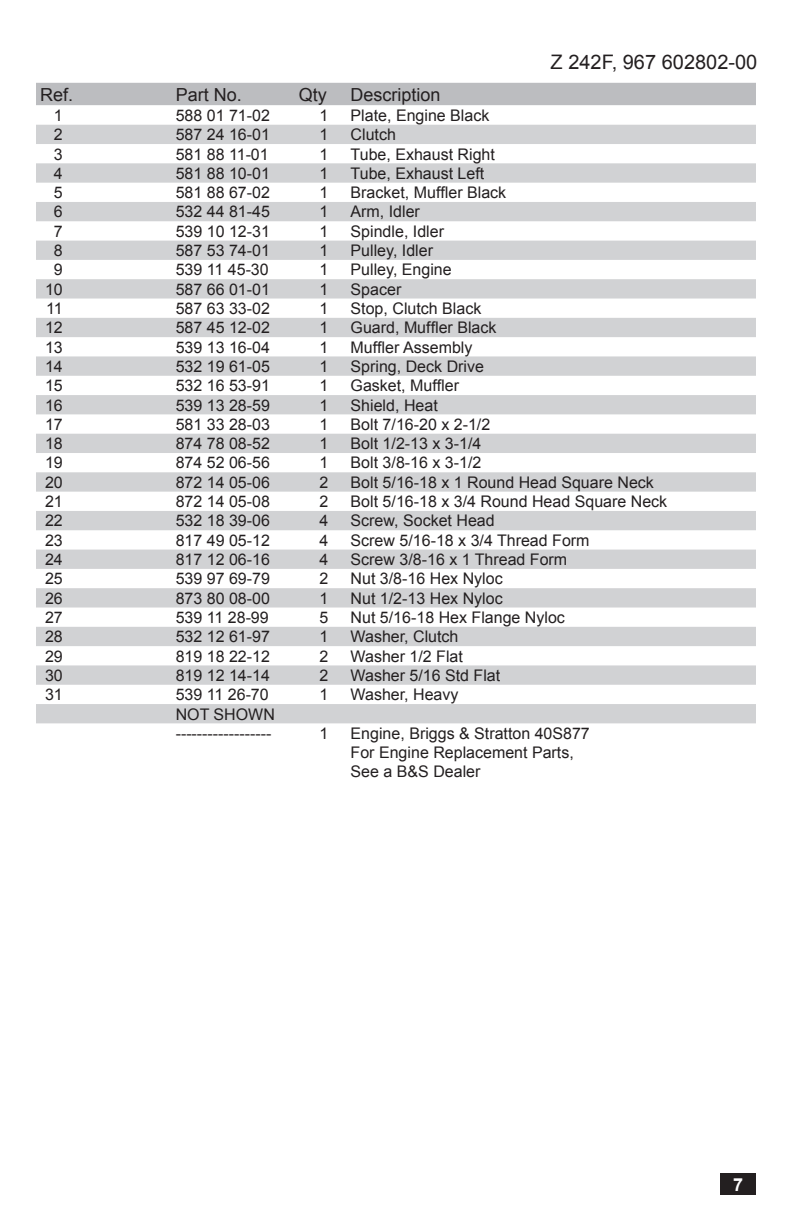
<style>
.page{position:relative;width:792px;height:1224px;background:#fff}
.page>*{position:absolute;margin:0;border:0;box-sizing:border-box;transform-origin:0 0}
.t1{font:20px "Arial";color:#231f20}
.Part_Head{font:18px "Arial";color:#231f20}
.t2{font:700 18px "Arial";color:#fff}
.PARTS{font:16px/19.2px "Arial";color:#231f20}
</style>
<div class="page">
<div style="left:721px;top:1174px;width:35px;height:21px;background:#231f20"></div>
<div style="left:36px;top:83px;width:720px;height:22px;background:#bcbdc0"></div>
<svg style="left:36px;top:105px;width:720px;height:619px"></svg>
<svg style="left:36px;top:125px;width:720px;height:598px"></svg>
<p class="t1" style="left:551px;top:48px;width:208px">Z 242F, 967 602802-00</p>
<p class="Part_Head" style="left:40px;top:83px;width:35px">Ref.</p>
<p class="Part_Head" style="left:176px;top:83px;width:68px">Part No.</p>
<p class="Part_Head" style="left:299px;top:83px;width:30px">Qty</p>
<p class="Part_Head" style="left:351px;top:83px;width:92px">Description</p>
<p class="PARTS" style="left:54px;top:106px;width:10px">1</p>
<p class="PARTS" style="left:176px;top:106px;width:96px">588 01 71-02</p>
<p class="PARTS" style="left:319px;top:106px;width:10px">1</p>
<p class="PARTS" style="left:351px;top:106px;width:140px">Plate, Engine Black</p>
<p class="PARTS" style="left:54px;top:125px;width:10px">2</p>
<p class="PARTS" style="left:176px;top:125px;width:96px">587 24 16-01</p>
<p class="PARTS" style="left:319px;top:125px;width:10px">1</p>
<p class="PARTS" style="left:351px;top:125px;width:47px">Clutch</p>
<p class="PARTS" style="left:54px;top:144px;width:10px">3</p>
<p class="PARTS" style="left:176px;top:144px;width:95px">581 88 11-01</p>
<p class="PARTS" style="left:319px;top:144px;width:10px">1</p>
<p class="PARTS" style="left:351px;top:144px;width:146px">Tube, Exhaust Right</p>
<p class="PARTS" style="left:54px;top:164px;width:10px">4</p>
<p class="PARTS" style="left:176px;top:164px;width:96px">581 88 10-01</p>
<p class="PARTS" style="left:319px;top:164px;width:10px">1</p>
<p class="PARTS" style="left:351px;top:164px;width:135px">Tube, Exhaust Left</p>
<p class="PARTS" style="left:54px;top:183px;width:10px">5</p>
<p class="PARTS" style="left:176px;top:183px;width:96px">581 88 67-02</p>
<p class="PARTS" style="left:319px;top:183px;width:10px">1</p>
<p class="PARTS" style="left:351px;top:183px;width:157px">Bracket, Muffler Black</p>
<p class="PARTS" style="left:54px;top:202px;width:10px">6</p>
<p class="PARTS" style="left:176px;top:202px;width:96px">532 44 81-45</p>
<p class="PARTS" style="left:319px;top:202px;width:10px">1</p>
<p class="PARTS" style="left:351px;top:202px;width:71px">Arm, Idler</p>
<p class="PARTS" style="left:54px;top:222px;width:10px">7</p>
<p class="PARTS" style="left:176px;top:222px;width:96px">539 10 12-31</p>
<p class="PARTS" style="left:319px;top:222px;width:10px">1</p>
<p class="PARTS" style="left:351px;top:222px;width:95px">Spindle, Idler</p>
<p class="PARTS" style="left:54px;top:241px;width:10px">8</p>
<p class="PARTS" style="left:176px;top:241px;width:96px">587 53 74-01</p>
<p class="PARTS" style="left:319px;top:241px;width:10px">1</p>
<p class="PARTS" style="left:351px;top:241px;width:84px">Pulley, Idler</p>
<p class="PARTS" style="left:54px;top:260px;width:10px">9</p>
<p class="PARTS" style="left:176px;top:260px;width:95px">539 11 45-30</p>
<p class="PARTS" style="left:319px;top:260px;width:10px">1</p>
<p class="PARTS" style="left:351px;top:260px;width:103px">Pulley, Engine</p>
<p class="PARTS" style="left:45px;top:280px;width:19px">10</p>
<p class="PARTS" style="left:176px;top:280px;width:96px">587 66 01-01</p>
<p class="PARTS" style="left:319px;top:280px;width:10px">1</p>
<p class="PARTS" style="left:351px;top:280px;width:52px">Spacer</p>
<p class="PARTS" style="left:46px;top:299px;width:18px">11</p>
<p class="PARTS" style="left:176px;top:299px;width:96px">587 63 33-02</p>
<p class="PARTS" style="left:319px;top:299px;width:10px">1</p>
<p class="PARTS" style="left:351px;top:299px;width:132px">Stop, Clutch Black</p>
<p class="PARTS" style="left:45px;top:318px;width:19px">12</p>
<p class="PARTS" style="left:176px;top:318px;width:96px">587 45 12-02</p>
<p class="PARTS" style="left:319px;top:318px;width:10px">1</p>
<p class="PARTS" style="left:351px;top:318px;width:147px">Guard, Muffler Black</p>
<p class="PARTS" style="left:45px;top:338px;width:19px">13</p>
<p class="PARTS" style="left:176px;top:338px;width:96px">539 13 16-04</p>
<p class="PARTS" style="left:319px;top:338px;width:10px">1</p>
<p class="PARTS" style="left:351px;top:338px;width:123px">Muffler Assembly</p>
<p class="PARTS" style="left:45px;top:357px;width:19px">14</p>
<p class="PARTS" style="left:176px;top:357px;width:96px">532 19 61-05</p>
<p class="PARTS" style="left:319px;top:357px;width:10px">1</p>
<p class="PARTS" style="left:351px;top:357px;width:135px">Spring, Deck Drive</p>
<p class="PARTS" style="left:45px;top:376px;width:19px">15</p>
<p class="PARTS" style="left:176px;top:376px;width:96px">532 16 53-91</p>
<p class="PARTS" style="left:319px;top:376px;width:10px">1</p>
<p class="PARTS" style="left:351px;top:376px;width:110px">Gasket, Muffler</p>
<p class="PARTS" style="left:45px;top:396px;width:19px">16</p>
<p class="PARTS" style="left:176px;top:396px;width:96px">539 13 28-59</p>
<p class="PARTS" style="left:319px;top:396px;width:10px">1</p>
<p class="PARTS" style="left:351px;top:396px;width:89px">Shield, Heat</p>
<p class="PARTS" style="left:45px;top:415px;width:19px">17</p>
<p class="PARTS" style="left:176px;top:415px;width:96px">581 33 28-03</p>
<p class="PARTS" style="left:319px;top:415px;width:10px">1</p>
<p class="PARTS" style="left:351px;top:415px;width:141px">Bolt 7/16-20 x 2-1/2</p>
<p class="PARTS" style="left:45px;top:434px;width:19px">18</p>
<p class="PARTS" style="left:176px;top:434px;width:96px">874 78 08-52</p>
<p class="PARTS" style="left:319px;top:434px;width:10px">1</p>
<p class="PARTS" style="left:351px;top:434px;width:132px">Bolt 1/2-13 x 3-1/4</p>
<p class="PARTS" style="left:45px;top:453px;width:19px">19</p>
<p class="PARTS" style="left:176px;top:453px;width:96px">874 52 06-56</p>
<p class="PARTS" style="left:319px;top:453px;width:10px">1</p>
<p class="PARTS" style="left:351px;top:453px;width:132px">Bolt 3/8-16 x 3-1/2</p>
<p class="PARTS" style="left:45px;top:473px;width:19px">20</p>
<p class="PARTS" style="left:176px;top:473px;width:96px">872 14 05-06</p>
<p class="PARTS" style="left:319px;top:473px;width:10px">2</p>
<p class="PARTS" style="left:351px;top:473px;width:305px">Bolt 5/16-18 x 1 Round Head Square Neck</p>
<p class="PARTS" style="left:45px;top:492px;width:19px">21</p>
<p class="PARTS" style="left:176px;top:492px;width:96px">872 14 05-08</p>
<p class="PARTS" style="left:319px;top:492px;width:10px">2</p>
<p class="PARTS" style="left:351px;top:492px;width:318px">Bolt 5/16-18 x 3/4 Round Head Square Neck</p>
<p class="PARTS" style="left:45px;top:511px;width:19px">22</p>
<p class="PARTS" style="left:176px;top:511px;width:96px">532 18 39-06</p>
<p class="PARTS" style="left:319px;top:511px;width:10px">4</p>
<p class="PARTS" style="left:351px;top:511px;width:146px">Screw, Socket Head</p>
<p class="PARTS" style="left:45px;top:531px;width:19px">23</p>
<p class="PARTS" style="left:176px;top:531px;width:96px">817 49 05-12</p>
<p class="PARTS" style="left:319px;top:531px;width:10px">4</p>
<p class="PARTS" style="left:351px;top:531px;width:240px">Screw 5/16-18 x 3/4 Thread Form</p>
<p class="PARTS" style="left:45px;top:550px;width:19px">24</p>
<p class="PARTS" style="left:176px;top:550px;width:96px">817 12 06-16</p>
<p class="PARTS" style="left:319px;top:550px;width:10px">4</p>
<p class="PARTS" style="left:351px;top:550px;width:218px">Screw 3/8-16 x 1 Thread Form</p>
<p class="PARTS" style="left:45px;top:569px;width:19px">25</p>
<p class="PARTS" style="left:176px;top:569px;width:96px">539 97 69-79</p>
<p class="PARTS" style="left:319px;top:569px;width:10px">2</p>
<p class="PARTS" style="left:351px;top:569px;width:154px">Nut 3/8-16 Hex Nyloc</p>
<p class="PARTS" style="left:45px;top:589px;width:19px">26</p>
<p class="PARTS" style="left:176px;top:589px;width:96px">873 80 08-00</p>
<p class="PARTS" style="left:319px;top:589px;width:10px">1</p>
<p class="PARTS" style="left:351px;top:589px;width:154px">Nut 1/2-13 Hex Nyloc</p>
<p class="PARTS" style="left:45px;top:608px;width:19px">27</p>
<p class="PARTS" style="left:176px;top:608px;width:95px">539 11 28-99</p>
<p class="PARTS" style="left:319px;top:608px;width:10px">5</p>
<p class="PARTS" style="left:351px;top:608px;width:216px">Nut 5/16-18 Hex Flange Nyloc</p>
<p class="PARTS" style="left:45px;top:627px;width:19px">28</p>
<p class="PARTS" style="left:176px;top:627px;width:96px">532 12 61-97</p>
<p class="PARTS" style="left:319px;top:627px;width:10px">1</p>
<p class="PARTS" style="left:351px;top:627px;width:109px">Washer, Clutch</p>
<p class="PARTS" style="left:45px;top:647px;width:19px">29</p>
<p class="PARTS" style="left:176px;top:647px;width:96px">819 18 22-12</p>
<p class="PARTS" style="left:319px;top:647px;width:10px">2</p>
<p class="PARTS" style="left:351px;top:647px;width:114px">Washer 1/2 Flat</p>
<p class="PARTS" style="left:45px;top:666px;width:19px">30</p>
<p class="PARTS" style="left:176px;top:666px;width:96px">819 12 14-14</p>
<p class="PARTS" style="left:319px;top:666px;width:10px">2</p>
<p class="PARTS" style="left:351px;top:666px;width:151px">Washer 5/16 Std Flat</p>
<p class="PARTS" style="left:45px;top:685px;width:19px">31</p>
<p class="PARTS" style="left:176px;top:685px;width:95px">539 11 26-70</p>
<p class="PARTS" style="left:319px;top:685px;width:10px">1</p>
<p class="PARTS" style="left:351px;top:685px;width:109px">Washer, Heavy</p>
<p class="PARTS" style="left:176px;top:705px;width:101px">NOT SHOWN</p>
<p class="PARTS" style="left:176px;top:724px;width:97px">------------------</p>
<p class="PARTS" style="left:319px;top:724px;width:10px">1</p>
<p class="PARTS" style="left:351px;top:724px;width:241px">Engine, Briggs &amp; Stratton 40S877<br>For Engine Replacement Parts,<br>See a B&amp;S Dealer</p>
<p class="t2" style="left:733px;top:1172px;width:12px">7</p>
</div>
